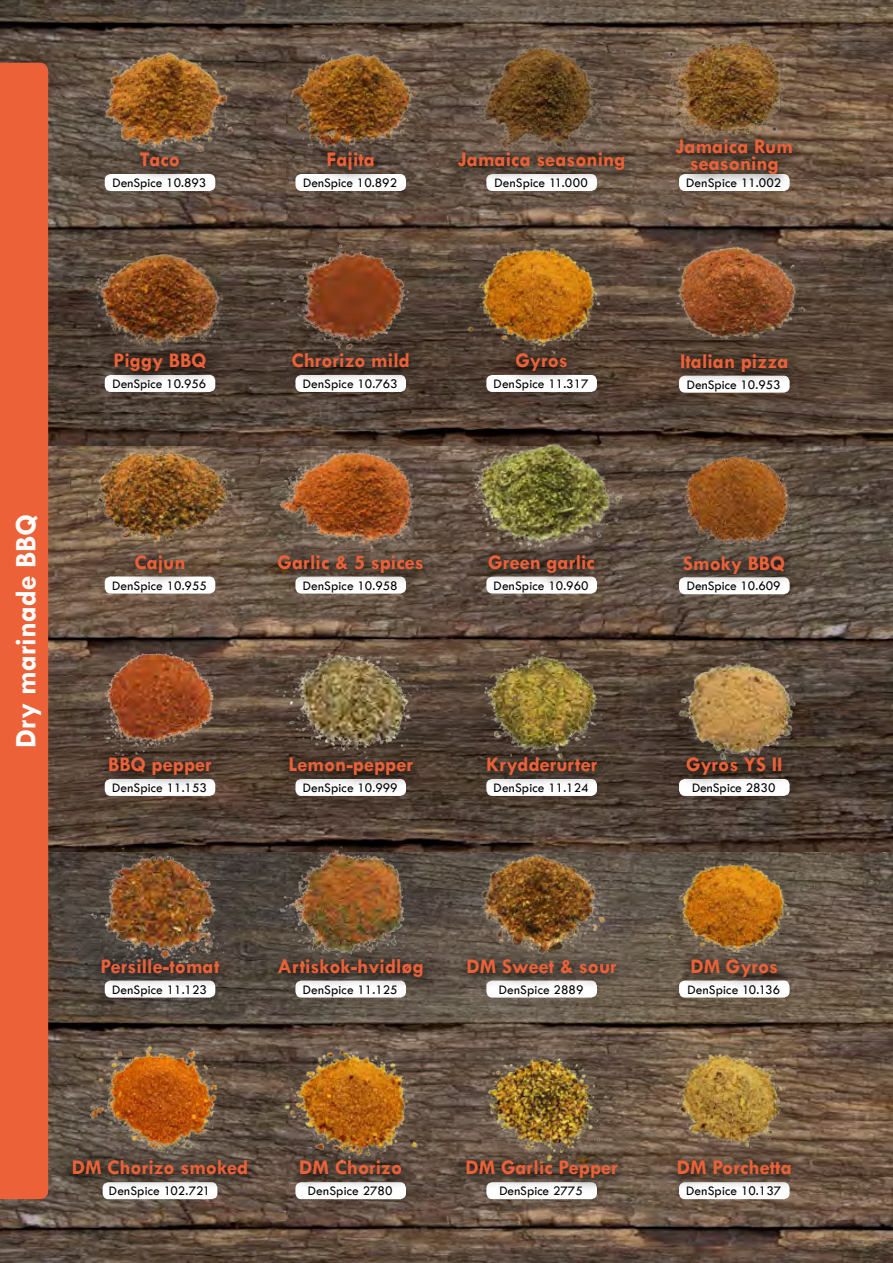
<style>
.page{position:relative;width:893px;height:1263px;background:#fff}
.page>*{position:absolute;margin:0;border:0;box-sizing:border-box;transform-origin:0 0}
.t1{font:700 30px "Tw Cen";color:#fff}
.t2{font:700 21px/17.2px "Tw Cen";color:#ec6138;text-align:center}
.t3{font:13.5px "Tw Cen";color:#000}
</style>
<div class="page">
<img style="left:0;top:852px;width:893px;height:411px">
<img style="left:48px;top:446px;width:844px;height:406px">
<img style="left:0;top:0;width:893px;height:446px">
<div style="left:103px;top:1182px;width:114px;height:17px;background:#fff;border-radius:6px"></div>
<svg style="left:59px;top:1150px;width:202px;height:40px;background:#655a51"></svg>
<img style="left:73px;top:1040px;width:174px;height:117px">
<div style="left:295px;top:1182px;width:111px;height:17px;background:#fff;border-radius:6px"></div>
<svg style="left:287px;top:1162px;width:127px;height:28px"></svg>
<img style="left:263px;top:1045px;width:175px;height:117px">
<div style="left:679px;top:1182px;width:111px;height:17px;background:#fff;border-radius:6px"></div>
<svg style="left:664px;top:1158px;width:140px;height:32px;background:#796a5e"></svg>
<img style="left:645px;top:1041px;width:175px;height:117px">
<div style="left:0;top:63px;width:48px;height:1136px;background:#ec6138"></div>
<svg style="left:892px;top:63px;width:1px;height:1136px"></svg>
<div style="left:679px;top:376px;width:111px;height:17px;background:#fff;border-radius:6px"></div>
<svg style="left:667px;top:346px;width:134px;height:41px"></svg>
<img style="left:667px;top:239px;width:143px;height:107px">
<div style="left:679px;top:577px;width:111px;height:17px;background:#fff;border-radius:6px"></div>
<svg style="left:670px;top:558px;width:127px;height:31px"></svg>
<img style="left:649px;top:432px;width:171px;height:126px">
<div style="left:679px;top:779px;width:111px;height:17px;background:#fff;border-radius:6px"></div>
<svg style="left:674px;top:760px;width:121px;height:30px"></svg>
<img style="left:647px;top:638px;width:180px;height:122px">
<div style="left:105px;top:577px;width:110px;height:17px;background:#fff;border-radius:6px"></div>
<svg style="left:122px;top:552px;width:75px;height:31px;background:#7e6e62"></svg>
<img style="left:86px;top:437px;width:153px;height:115px">
<div style="left:105px;top:779px;width:110px;height:17px;background:#fff;border-radius:6px"></div>
<svg style="left:96px;top:760px;width:128px;height:30px"></svg>
<img style="left:81px;top:640px;width:158px;height:120px">
<div style="left:105px;top:980px;width:110px;height:17px;background:#fff;border-radius:6px"></div>
<svg style="left:88px;top:963px;width:144px;height:26px"></svg>
<img style="left:81px;top:841px;width:158px;height:122px">
<div style="left:486px;top:577px;width:111px;height:17px;background:#fff;border-radius:6px"></div>
<svg style="left:475px;top:552px;width:132px;height:37px"></svg>
<img style="left:469px;top:437px;width:152px;height:115px">
<div style="left:486px;top:779px;width:111px;height:17px;background:#fff;border-radius:6px"></div>
<svg style="left:473px;top:761px;width:137px;height:29px"></svg>
<img style="left:461px;top:639px;width:162px;height:122px">
<div style="left:486px;top:980px;width:111px;height:17px;background:#fff;border-radius:6px"></div>
<svg style="left:454px;top:948px;width:175px;height:41px;background:#6f675d"></svg>
<img style="left:464px;top:850px;width:144px;height:108px">
<div style="left:295px;top:577px;width:111px;height:17px;background:#fff;border-radius:6px"></div>
<svg style="left:265px;top:544px;width:171px;height:44px"></svg>
<img style="left:280px;top:437px;width:144px;height:117px">
<div style="left:295px;top:779px;width:111px;height:17px;background:#fff;border-radius:6px"></div>
<svg style="left:276px;top:762px;width:150px;height:28px"></svg>
<img style="left:263px;top:634px;width:175px;height:128px">
<div style="left:295px;top:980px;width:111px;height:17px;background:#fff;border-radius:6px"></div>
<svg style="left:266px;top:963px;width:170px;height:30px"></svg>
<img style="left:263px;top:835px;width:175px;height:128px">
<div style="left:679px;top:980px;width:111px;height:17px;background:#fff;border-radius:6px"></div>
<svg style="left:678px;top:963px;width:113px;height:29px"></svg>
<img style="left:649px;top:846px;width:175px;height:117px">
<div style="left:486px;top:1182px;width:111px;height:17px;background:#fff;border-radius:6px"></div>
<svg style="left:453px;top:1150px;width:178px;height:44px"></svg>
<img style="left:454px;top:1047px;width:175px;height:116px">
<svg style="left:663px;top:139px;width:142px;height:52px"></svg>
<img style="left:662px;top:31px;width:144px;height:108px">
<div style="left:105px;top:375px;width:110px;height:17px;background:#fff;border-radius:6px"></div>
<svg style="left:100px;top:354px;width:119px;height:34px"></svg>
<img style="left:92px;top:246px;width:143px;height:108px">
<div style="left:295px;top:375px;width:111px;height:17px;background:#fff;border-radius:6px"></div>
<svg style="left:280px;top:357px;width:143px;height:26px"></svg>
<img style="left:263px;top:230px;width:174px;height:127px">
<div style="left:486px;top:375px;width:111px;height:17px;background:#fff;border-radius:6px"></div>
<svg style="left:503px;top:358px;width:77px;height:23px"></svg>
<img style="left:454px;top:230px;width:175px;height:128px">
<div style="left:105px;top:174px;width:110px;height:17px;background:#fff;border-radius:6px"></div>
<svg style="left:127px;top:153px;width:65px;height:26px;background:#71675e"></svg>
<img style="left:94px;top:48px;width:140px;height:105px">
<div style="left:295px;top:174px;width:111px;height:17px;background:#fff;border-radius:6px"></div>
<svg style="left:314px;top:153px;width:73px;height:27px"></svg>
<img style="left:280px;top:45px;width:144px;height:108px">
<div style="left:486px;top:174px;width:111px;height:17px;background:#fff;border-radius:6px"></div>
<svg style="left:446px;top:143px;width:191px;height:44px"></svg>
<img style="left:467px;top:38px;width:153px;height:114px">
<h1 class="t1" style="left:8px;top:748px;width:235px;rotate:-90deg">Dry marinade BBQ</h1>
<h2 class="t2" style="left:140px;top:150px;width:42px">Taco</h2>
<h2 class="t2" style="left:326px;top:150px;width:50px">Fajita</h2>
<h2 class="t2" style="left:458px;top:150px;width:169px">Jamaica seasoning</h2>
<h2 class="t2" style="left:676px;top:137px;width:119px">Jamaica Rum seasoning</h2>
<p class="t3" style="left:113px;top:175px;width:95px">DenSpice 10.893</p>
<p class="t3" style="left:303px;top:175px;width:95px">DenSpice 10.892</p>
<p class="t3" style="left:494px;top:175px;width:95px">DenSpice 11.000</p>
<p class="t3" style="left:686px;top:175px;width:97px">DenSpice 11.002</p>
<h2 class="t2" style="left:113px;top:351px;width:95px">Piggy BBQ</h2>
<h2 class="t2" style="left:292px;top:351px;width:120px">Chrorizo mild</h2>
<h2 class="t2" style="left:515px;top:351px;width:54px">Gyros</h2>
<h2 class="t2" style="left:680px;top:352px;width:110px">Italian pizza</h2>
<p class="t3" style="left:113px;top:376px;width:95px">DenSpice 10.956</p>
<p class="t3" style="left:303px;top:376px;width:97px">DenSpice 10.763</p>
<p class="t3" style="left:494px;top:376px;width:97px">DenSpice 11.317</p>
<p class="t3" style="left:687px;top:376px;width:95px">DenSpice 10.953</p>
<h2 class="t2" style="left:134px;top:553px;width:53px">Cajun</h2>
<h2 class="t2" style="left:278px;top:553px;width:148px">Garlic &amp; 5 spices</h2>
<h2 class="t2" style="left:488px;top:553px;width:108px">Green garlic</h2>
<h2 class="t2" style="left:683px;top:554px;width:104px">Smoky BBQ</h2>
<p class="t3" style="left:112px;top:577px;width:97px">DenSpice 10.955</p>
<p class="t3" style="left:303px;top:577px;width:97px">DenSpice 10.958</p>
<p class="t3" style="left:494px;top:577px;width:97px">DenSpice 10.960</p>
<p class="t3" style="left:687px;top:578px;width:95px">DenSpice 10.609</p>
<h2 class="t2" style="left:108px;top:755px;width:105px">BBQ pepper</h2>
<h2 class="t2" style="left:288px;top:755px;width:126px">Lemon-pepper</h2>
<h2 class="t2" style="left:486px;top:755px;width:113px">Krydderurter</h2>
<h2 class="t2" style="left:686px;top:755px;width:98px">Gyros YS II</h2>
<p class="t3" style="left:112px;top:780px;width:97px">DenSpice 11.153</p>
<p class="t3" style="left:303px;top:780px;width:97px">DenSpice 10.999</p>
<p class="t3" style="left:494px;top:780px;width:97px">DenSpice 11.124</p>
<p class="t3" style="left:692px;top:780px;width:85px">DenSpice 2830</p>
<h2 class="t2" style="left:100px;top:957px;width:121px">Persille-tomat</h2>
<p class="t3" style="left:112px;top:981px;width:97px">DenSpice 11.123</p>
<h2 class="t2" style="left:278px;top:957px;width:148px">Artiskok-hvidløg</h2>
<p class="t3" style="left:303px;top:981px;width:97px">DenSpice 11.125</p>
<h2 class="t2" style="left:467px;top:957px;width:152px">DM Sweet &amp; sour</h2>
<p class="t3" style="left:499px;top:981px;width:86px">DenSpice 2889</p>
<h2 class="t2" style="left:690px;top:957px;width:89px">DM Gyros</h2>
<p class="t3" style="left:687px;top:981px;width:94px">DenSpice 10.136</p>
<h2 class="t2" style="left:72px;top:1159px;width:178px">DM Chorizo smoked</h2>
<p class="t3" style="left:109px;top:1183px;width:103px">DenSpice 102.721</p>
<h2 class="t2" style="left:299px;top:1159px;width:105px">DM Chorizo</h2>
<p class="t3" style="left:308px;top:1183px;width:86px">DenSpice 2780</p>
<h2 class="t2" style="left:465px;top:1159px;width:154px">DM Garlic Pepper</h2>
<p class="t3" style="left:499px;top:1183px;width:85px">DenSpice 2775</p>
<h2 class="t2" style="left:677px;top:1159px;width:116px">DM Porchetta</h2>
<p class="t3" style="left:686px;top:1183px;width:97px">DenSpice 10.137</p>
</div>
